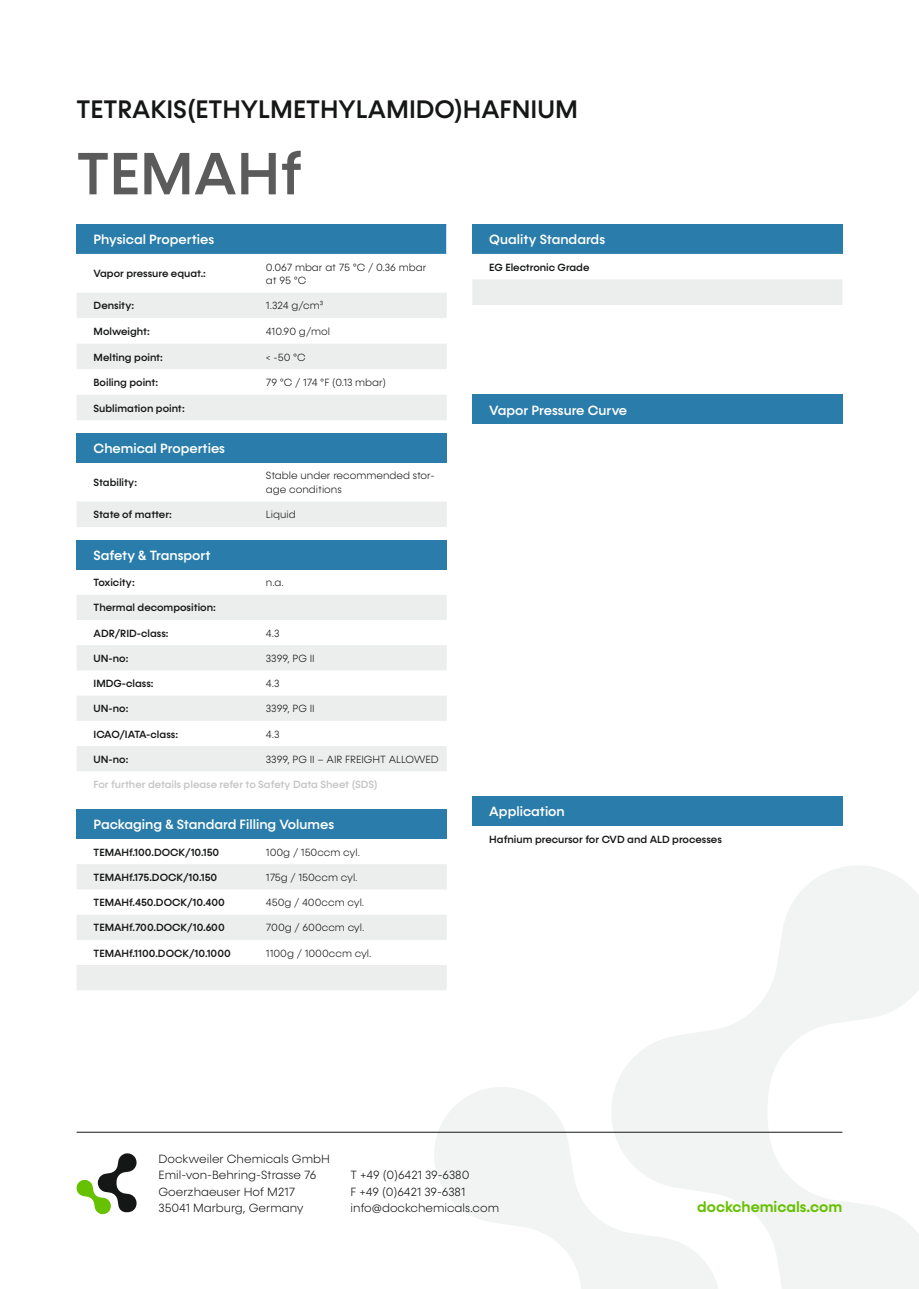
<style>
.page{position:relative;width:919px;height:1289px;background:#fff}
.page>*{position:absolute;margin:0;border:0;box-sizing:border-box;transform-origin:0 0}
.t1{font:500 60px "Konnect";color:#5b5b5b}
.t2{font:500 25.5px "Konnect";color:#151616}
.t3{font:600 15px "Konnect";color:#65c101}
.t4{font:500 13.5px "Konnect";color:#fff}
.t5{font:300 12px/16.5px "Konnect";color:#151616}
.t6{font:500 10.5px "Konnect";color:#151616}
.t7{font:300 10.5px/13.5px "Konnect";color:#151616}
.t8{font:500 10.5px "Konnect";color:#c5c5c5}
</style>
<div class="page">
<svg style="left:427px;top:1087px;width:184px;height:201px;fill:#f2f3f3"></svg>
<svg style="left:611px;top:866px;width:307px;height:422px"></svg>
<div style="left:77px;top:224px;width:369px;height:30px;background:#2a7dab"></div>
<svg style="left:77px;top:293px;width:369px;height:76px;fill:#eceded"></svg>
<svg style="left:77px;top:395px;width:369px;height:595px"></svg>
<div style="left:77px;top:433px;width:369px;height:30px;background:#2a7dab"></div>
<div style="left:77px;top:540px;width:369px;height:29px;background:#2a7dab"></div>
<div style="left:77px;top:809px;width:369px;height:30px;background:#2a7dab"></div>
<div style="left:472px;top:224px;width:370px;height:30px;background:#2a7dab"></div>
<div style="left:472px;top:279px;width:370px;height:26px;background:#eceded"></div>
<div style="left:472px;top:394px;width:370px;height:30px;background:#2a7dab"></div>
<div style="left:472px;top:796px;width:370px;height:30px;background:#2a7dab"></div>
<svg style="left:76px;top:1153px;width:61px;height:61px"></svg>
<hr style="left:77px;top:1131px;width:765px;height:1px;background:#151616">
<h2 class="t2" style="left:77px;top:94px;width:503px">TETRAKIS(ETHYLMETHYLAMIDO)HAFNIUM</h2>
<h1 class="t1" style="left:77px;top:139px;width:227px">TEMAHf</h1>
<p class="t4" style="left:94px;top:232px;width:122px">Physical Properties</p>
<p class="t6" style="left:94px;top:267px;width:114px">Vapor pressure equat.:</p>
<p class="t7" style="left:266px;top:260px;width:162px">0.067 mbar at 75 °C / 0.36 mbar at 95 °C</p>
<p class="t6" style="left:94px;top:300px;width:42px">Density:</p>
<p class="t7" style="left:266px;top:299px;width:59px">1.324 g/cm³</p>
<p class="t6" style="left:94px;top:325px;width:58px">Molweight:</p>
<p class="t7" style="left:266px;top:325px;width:66px">410.90 g/mol</p>
<p class="t6" style="left:94px;top:351px;width:71px">Melting point:</p>
<p class="t7" style="left:266px;top:350px;width:41px">&lt; -50 °C</p>
<p class="t6" style="left:94px;top:376px;width:66px">Boiling point:</p>
<p class="t7" style="left:266px;top:376px;width:122px">79 °C / 174 °F (0.13 mbar)</p>
<p class="t6" style="left:94px;top:402px;width:93px">Sublimation point:</p>
<p class="t4" style="left:94px;top:440px;width:133px">Chemical Properties</p>
<p class="t6" style="left:94px;top:476px;width:45px">Stability:</p>
<p class="t7" style="left:266px;top:469px;width:170px">Stable under recommended stor&shy;age conditions</p>
<p class="t6" style="left:94px;top:508px;width:80px">State of matter:</p>
<p class="t7" style="left:266px;top:508px;width:31px">Liquid</p>
<p class="t4" style="left:94px;top:547px;width:118px">Safety &amp; Transport</p>
<p class="t6" style="left:94px;top:576px;width:43px">Toxicity:</p>
<p class="t7" style="left:266px;top:576px;width:19px">n.a.</p>
<p class="t6" style="left:94px;top:601px;width:124px">Thermal decomposition:</p>
<p class="t6" style="left:94px;top:627px;width:76px">ADR/RID-class:</p>
<p class="t7" style="left:266px;top:626px;width:15px">4.3</p>
<p class="t6" style="left:94px;top:652px;width:36px">UN-no:</p>
<p class="t7" style="left:266px;top:651px;width:50px">3399, PG II</p>
<p class="t6" style="left:94px;top:677px;width:62px">IMDG-class:</p>
<p class="t7" style="left:266px;top:677px;width:15px">4.3</p>
<p class="t6" style="left:94px;top:702px;width:36px">UN-no:</p>
<p class="t7" style="left:266px;top:702px;width:50px">3399, PG II</p>
<p class="t6" style="left:94px;top:727px;width:86px">ICAO/IATA-class:</p>
<p class="t7" style="left:266px;top:727px;width:15px">4.3</p>
<p class="t6" style="left:94px;top:753px;width:36px">UN-no:</p>
<p class="t7" style="left:266px;top:752px;width:174px">3399, PG II – AIR FREIGHT ALLOWED</p>
<p class="t8" style="left:94px;top:778px;width:285px">For further details please refer to Safety Data Sheet (SDS)</p>
<p class="t4" style="left:94px;top:816px;width:242px">Packaging &amp; Standard Filling Volumes</p>
<p class="t6" style="left:94px;top:846px;width:127px">TEMAHf.100.DOCK/10.150</p>
<p class="t7" style="left:266px;top:845px;width:96px">100g / 150ccm cyl.</p>
<p class="t6" style="left:94px;top:871px;width:125px">TEMAHf.175.DOCK/10.150</p>
<p class="t7" style="left:266px;top:870px;width:93px">175g / 150ccm cyl.</p>
<p class="t6" style="left:94px;top:896px;width:133px">TEMAHf.450.DOCK/10.400</p>
<p class="t7" style="left:266px;top:895px;width:100px">450g / 400ccm cyl.</p>
<p class="t6" style="left:94px;top:921px;width:133px">TEMAHf.700.DOCK/10.600</p>
<p class="t7" style="left:266px;top:921px;width:100px">700g / 600ccm cyl.</p>
<p class="t6" style="left:94px;top:946px;width:139px">TEMAHf.1100.DOCK/10.1000</p>
<p class="t7" style="left:266px;top:946px;width:107px">1100g / 1000ccm cyl.</p>
<p class="t4" style="left:489px;top:232px;width:117px">Quality Standards</p>
<p class="t6" style="left:489px;top:261px;width:102px">EG Electronic Grade</p>
<p class="t4" style="left:489px;top:402px;width:139px">Vapor Pressure Curve</p>
<p class="t4" style="left:489px;top:804px;width:77px">Application</p>
<p class="t6" style="left:489px;top:833px;width:234px">Hafnium precursor for CVD and ALD processes</p>
<p class="t5" style="left:158px;top:1150px;width:173px">Dockweiler Chemicals GmbH<br>Emil-von-Behring-Strasse 76<br>Goerzhaeuser Hof M217<br>35041 Marburg, Germany</p>
<p class="t5" style="left:350px;top:1167px;width:150px">T +49 (0)6421 39-6380<br>F +49 (0)6421 39-6381 info@dockchemicals.com</p>
<h3 class="t3" style="left:697px;top:1198px;width:146px">dockchemicals.com</h3>
</div>
